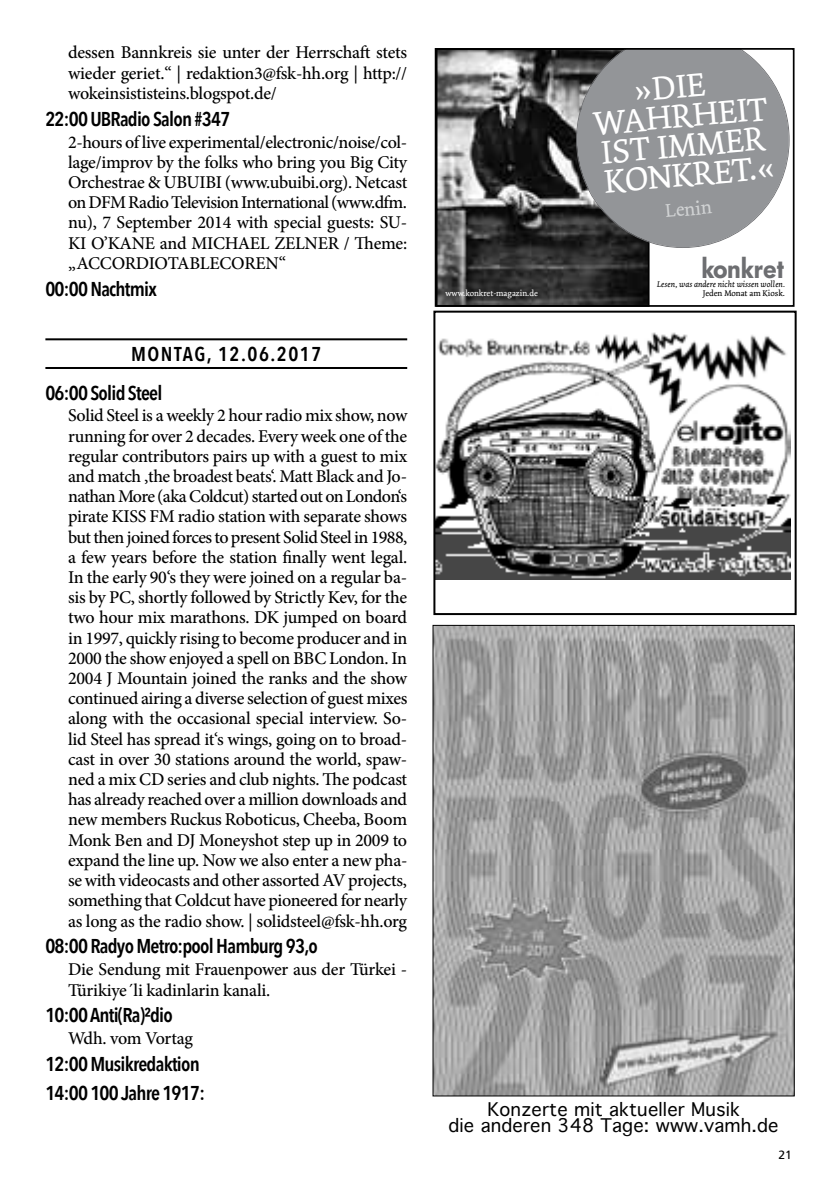
<style>
.page{position:relative;width:840px;height:1191px;background:#fff}
.page>*{position:absolute;margin:0;border:0;box-sizing:border-box;transform-origin:0 0}
.t1{font:34.6px/29.4px "Dolly";color:#fff;text-align:center}
.t2{font:800 29.2px "Futura EF";letter-spacing:-.02em;color:#6d6e71}
.t3{font:600 20px/28.6px "Avenir Next Condensed";letter-spacing:-.04em;color:#000}
.t4{font:600 20px/38.2px "Avenir Next Condensed";letter-spacing:.065em;color:#000}
.t5{font:19.4px "Dolly";color:#d1d3d4}
.t6{font:500 18px/20.2px "Minion Pro";letter-spacing:-.015em;color:#000;text-align:justify}
.t7{font:18px/16px "Geneva";letter-spacing:.01em;color:#000;text-align:center}
.t8{font:12px "Frutiger LT Std";color:#000}
.t9{font:italic 8.6px "Dolly";color:#000}
.t10{font:8.6px "Dolly";color:#fff}
.t11{font:8.6px "Dolly";color:#000}
</style>
<div class="page">
<svg style="left:434px;top:48px;width:361px;height:259px;background:#808081"></svg>
<img style="left:436px;top:332px;width:354px;height:248px">
<div style="left:433px;top:311px;width:363px;height:304px;border:2px solid #000"></div>
<hr style="left:45px;top:338px;width:362px;height:2px;background:#000">
<hr style="left:45px;top:367px;width:362px;height:2px;background:#000">
<img style="left:434px;top:627px;width:358px;height:467px">
<p class="t6" style="left:68px;top:43px;width:340px">dessen Bannkreis sie unter der Herrschaft stets wieder geriet.“ | redaktion3@fsk-hh.org | http:// wokeinsististeins.blogspot.de/</p>
<p class="t3" style="left:45px;top:104px;width:186px">22:00 UBRadio Salon #347</p>
<p class="t6" style="left:68px;top:132px;width:340px">2-hours of live experimental/electronic/noise/col&shy;lage/improv by the folks who bring you Big City Orchestrae &amp; UBUIBI (www.ubuibi.org). Netcast on DFM Radio Television International (www.dfm. nu), 7 September 2014 with special guests: SU-KI O’KANE and MICHAEL ZELNER / Theme: „ACCORDIOTABLECOREN“</p>
<p class="t3" style="left:45px;top:274px;width:113px">00:00 Nachtmix</p>
<p class="t4" style="left:45px;top:335px;width:277px;text-indent:86px">Montag, 12.06.2017<br>06:00 Solid Steel</p>
<p class="t6" style="left:68px;top:405px;width:341px">Solid Steel is a weekly 2 hour radio mix show, now running for over 2 decades. Every week one of the regular contributors pairs up with a guest to mix and match ‚the broadest beats‘. Matt Black and Jo&shy;nathan More (aka Coldcut) started out on London‘s pirate KISS FM radio station with separate shows but then joined forces to present Solid Steel in 1988, a few years before the station finally went legal.<br>In the early 90‘s they were joined on a regular ba&shy;sis by PC, shortly followed by Strictly Kev, for the two hour mix marathons. DK jumped on board in 1997, quickly rising to become producer and in 2000 the show enjoyed a spell on BBC London. In 2004 J Mountain joined the ranks and the show continued airing a diverse selection of guest mixes along with the occasional special interview. So&shy;lid Steel has spread it‘s wings, going on to broad&shy;cast in over 30 stations around the world, spaw&shy;ned a mix CD series and club nights. The podcast has already reached over a million downloads and new members Ruckus Roboticus, Cheeba, Boom Monk Ben and DJ Moneyshot step up in 2009 to expand the line up. Now we also enter a new pha&shy;se with videocasts and other assorted AV projects, something that Coldcut have pioneered for nearly as long as the radio show. | solidsteel@fsk-hh.org</p>
<p class="t3" style="left:45px;top:931px;width:274px">08:00 Radyo Metro:pool Hamburg 93,o</p>
<p class="t6" style="left:68px;top:959px;width:340px">Die Sendung mit Frauenpower aus der Türkei -<br>Türikiye´li kadinlarin kanali.</p>
<p class="t3" style="left:45px;top:1000px;width:129px">10:00 Anti(Ra)²dio</p>
<p class="t6" style="left:68px;top:1028px;width:126px">Wdh. vom Vortag</p>
<p class="t3" style="left:45px;top:1049px;width:161px">12:00 Musikredaktion<br>14:00 100 Jahre 1917:</p>
<h1 class="t1" style="left:589px;top:80px;width:178px;rotate:-5deg">»DIE<br>WAHRHEIT<br>IST IMMER<br>KONKRET.«</h1>
<p class="t5" style="left:664px;top:200px;width:48px;rotate:-5deg">Lenin</p>
<p class="t10" style="left:445px;top:288px;width:94px">www.konkret-magazin.de</p>
<h2 class="t2" style="left:700px;top:251px;width:84px">konkret</h2>
<p class="t9" style="left:657px;top:279px;width:129px">Lesen, was andere nicht wissen wollen.</p>
<p class="t11" style="left:702px;top:288px;width:84px">Jeden Monat am Kiosk.</p>
<p class="t7" style="left:448px;top:1101px;width:331px">Konzerte mit aktueller Musik<br>die anderen 348 Tage: www.vamh.de</p>
<p class="t8" style="left:778px;top:1147px;width:15px">21</p>
</div>
